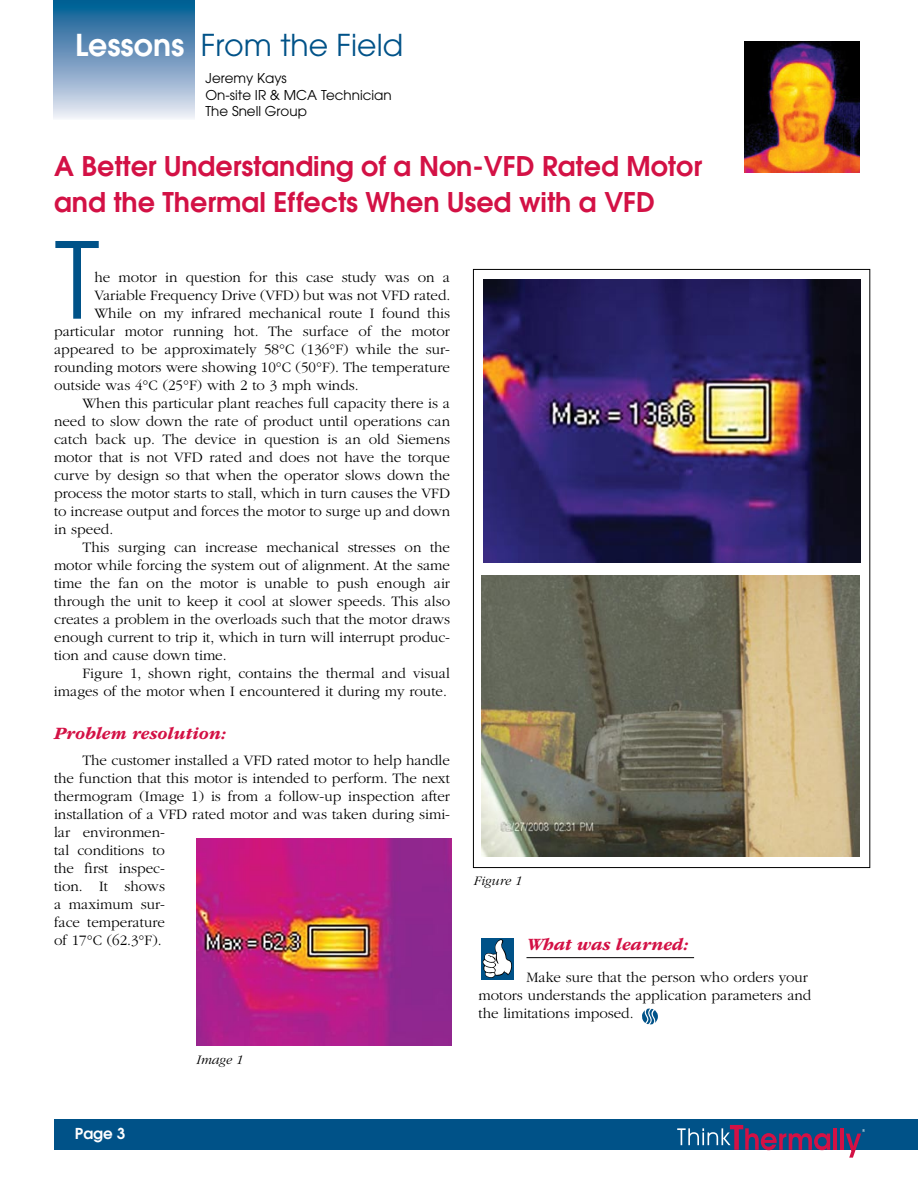
<style>
.page{position:relative;width:918px;height:1188px;background:#fff}
.page>*{position:absolute;margin:0;border:0;box-sizing:border-box;transform-origin:0 0}
.t1{font:105px "Avant Garde";color:#005288}
.t2{font:30px "Avant Garde";color:#005288}
.t3{font:600 27px/36px "Avant Garde";color:#d31145}
.t4{font:italic 700 18px "ITC Garamond Std";color:#d31145}
.t5{font:300 15px/18px "ITC Garamond Std";color:#000}
.t6{font:600 15px "Avant Garde";color:#fff}
.t7{font:13.5px/16.2px "Avant Garde";color:#000}
.t8{font:italic 300 13.5px "ITC Garamond Std";color:#000}
.s1{font-weight:600;color:#fff}
</style>
<div class="page">
<div style="left:54px;top:1120px;width:864px;height:30px;background:#005288"></div>
<svg style="left:677px;top:1125px;width:153px;height:25px"></svg>
<hr style="left:834px;top:1128px;width:3px;height:22px;background:#d31145">
<hr style="left:840px;top:1128px;width:4px;height:22px;background:#d31145">
<svg style="left:846px;top:1129px;width:19px;height:29px"></svg>
<div style="left:54px;top:0;width:141px;height:120px;background:linear-gradient(to bottom,#00558f,#eee9f4)"></div>
<img style="left:744px;top:42px;width:116px;height:130px">
<img style="left:483px;top:279px;width:377px;height:283px">
<img style="left:482px;top:575px;width:378px;height:281px">
<img style="left:196px;top:838px;width:255px;height:208px">
<hr style="left:526px;top:957px;width:168px;height:1px;background:#000">
<svg style="left:642px;top:1008px;width:16px;height:17px"></svg>
<div style="left:481px;top:938px;width:33px;height:41px;background:#005288"></div>
<svg style="left:482px;top:939px;width:30px;height:39px"></svg>
<h2 class="t2" style="left:75px;top:27px;width:330px"><span class="s1">Lessons</span> From the Field</h2>
<p class="t7" style="left:206px;top:70px;width:188px">Jeremy Kays<br>On-site IR &amp; MCA Technician<br>The Snell Group</p>
<h3 class="t3" style="left:54px;top:148px;width:649px">A Better Understanding of a Non-VFD Rated Motor and the Thermal Effects When Used with a VFD</h3>
<h1 class="t1" style="left:55px;top:218px;width:46px">T</h1>
<p class="t5" style="left:94px;top:269px;width:357px">he motor in question for this case study was on a</p>
<p class="t5" style="left:94px;top:287px;width:357px">Variable Frequency Drive (VFD) but was not VFD rated.</p>
<p class="t5" style="left:94px;top:305px;width:357px">While on my infrared mechanical route I found this</p>
<p class="t5" style="left:54px;top:323px;width:397px">particular motor running hot. The surface of the motor</p>
<p class="t5" style="left:54px;top:341px;width:398px">appeared to be approximately 58°C (136°F) while the sur-</p>
<p class="t5" style="left:54px;top:359px;width:397px">rounding motors were showing 10°C (50°F). The temperature</p>
<p class="t5" style="left:54px;top:377px;width:306px">outside was 4°C (25°F) with 2 to 3 mph winds.</p>
<p class="t5" style="left:83px;top:395px;width:369px">When this particular plant reaches full capacity there is a</p>
<p class="t5" style="left:54px;top:413px;width:398px">need to slow down the rate of product until operations can</p>
<p class="t5" style="left:54px;top:431px;width:398px">catch back up. The device in question is an old Siemens</p>
<p class="t5" style="left:54px;top:449px;width:398px">motor that is not VFD rated and does not have the torque</p>
<p class="t5" style="left:54px;top:467px;width:398px">curve by design so that when the operator slows down the</p>
<p class="t5" style="left:54px;top:485px;width:398px">process the motor starts to stall, which in turn causes the VFD</p>
<p class="t5" style="left:54px;top:503px;width:398px">to increase output and forces the motor to surge up and down</p>
<p class="t5" style="left:54px;top:521px;width:61px">in speed.</p>
<p class="t5" style="left:83px;top:539px;width:369px">This surging can increase mechanical stresses on the</p>
<p class="t5" style="left:54px;top:557px;width:398px">motor while forcing the system out of alignment. At the same</p>
<p class="t5" style="left:54px;top:575px;width:398px">time the fan on the motor is unable to push enough air</p>
<p class="t5" style="left:54px;top:593px;width:398px">through the unit to keep it cool at slower speeds. This also</p>
<p class="t5" style="left:54px;top:611px;width:398px">creates a problem in the overloads such that the motor draws</p>
<p class="t5" style="left:54px;top:629px;width:397px">enough current to trip it, which in turn will interrupt produc-</p>
<p class="t5" style="left:54px;top:647px;width:174px">tion and cause down time.</p>
<p class="t5" style="left:83px;top:665px;width:369px">Figure 1, shown right, contains the thermal and visual</p>
<p class="t5" style="left:54px;top:683px;width:394px">images of the motor when I encountered it during my route.</p>
<p class="t4" style="left:54px;top:724px;width:174px">Problem resolution:</p>
<p class="t5" style="left:54px;top:751px;width:398px;text-indent:28px">The customer installed a VFD rated motor to help handle the function that this motor is intended to perform. The next thermogram (Image 1) is from a follow-up inspection after installation of a VFD rated motor and was taken during simi&shy;lar environmen-<br>tal conditions to<br>the first inspec-<br>tion. It shows<br>a maximum sur-<br>face temperature<br>of 17°C (62.3°F).</p>
<p class="t8" style="left:474px;top:874px;width:50px">Figure 1</p>
<p class="t4" style="left:526px;top:935px;width:164px">What was learned:</p>
<p class="t5" style="left:478px;top:968px;width:334px;text-indent:48px">Make sure that the person who orders your motors understands the application parameters and the limitations imposed.</p>
<p class="t6" style="left:75px;top:1123px;width:52px">Page 3</p>
<p class="t8" style="left:196px;top:1052px;width:48px">Image 1</p>
</div>
